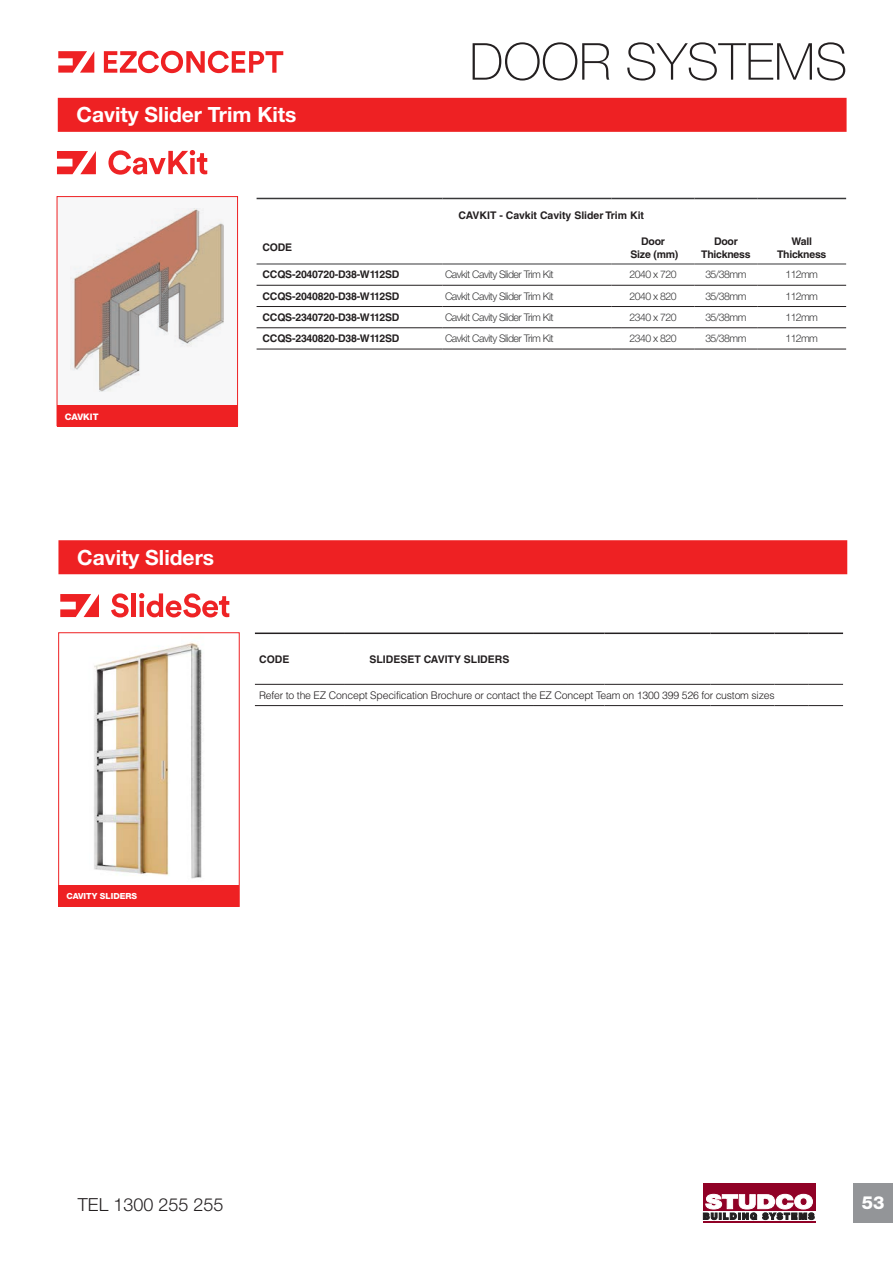
<style>
.page{position:relative;width:893px;height:1263px;background:#fff}
.page>*{position:absolute;margin:0;border:0;box-sizing:border-box;transform-origin:0 0}
.t1{font:100 51px "Helvetica Neue LT Std";color:#231f20}
.t2{font:700 21px "Helvetica Neue LT Std";color:#fff}
.t3{font:300 18px "Helvetica Neue LT Std";color:#231f20}
.t4{font:800 18px "Helvetica Neue LT Std";color:#fff}
.t5{font:300 10.5px "Helvetica Neue LT Std";letter-spacing:-.05em;color:#383839}
.t6{font:700 10.5px/12.6px "Helvetica LT Std";letter-spacing:-.02em;color:#231f20;text-align:center}
.t7{font:300 10.5px "Helvetica LT Std";letter-spacing:-.02em;color:#231f20}
.t8{font:700 10.5px "Helvetica LT Std";color:#231f20}
.t9{font:800 9px "Helvetica Neue LT Std";color:#fff}
.t10{font:800 8.4px "Helvetica Neue LT Std";color:#fff}
</style>
<div class="page">
<div style="left:853px;top:1183px;width:40px;height:40px;background:#939598"></div>
<div style="left:703px;top:1183px;width:112px;height:27px;background:#900126"></div>
<hr style="left:703px;top:1221px;width:112px;height:1px;background:#900126">
<svg style="left:703px;top:1194px;width:111px;height:26px"></svg>
<div style="left:58px;top:98px;width:789px;height:34px;background:#ee2123"></div>
<div style="left:58px;top:540px;width:789px;height:34px;background:#ee2123"></div>
<div style="left:57px;top:196px;width:181px;height:230px;background:#f7f7f8;border:1px solid #ee2123"></div>
<div style="left:57px;top:406px;width:181px;height:21px;background:#ee2123"></div>
<img style="left:72px;top:208px;width:151px;height:183px">
<svg style="left:57px;top:151px;width:39px;height:23px"></svg>
<svg style="left:108px;top:150px;width:99px;height:25px"></svg>
<hr style="left:257px;top:264px;width:186px;height:1px;background:#383839">
<hr style="left:443px;top:264px;width:169px;height:1px;background:#383839">
<hr style="left:612px;top:264px;width:83px;height:1px;background:#383839">
<hr style="left:695px;top:264px;width:62px;height:1px;background:#383839">
<hr style="left:757px;top:264px;width:89px;height:1px;background:#383839">
<hr style="left:257px;top:198px;width:186px;height:1px;background:#383839">
<hr style="left:443px;top:198px;width:169px;height:1px;background:#383839">
<hr style="left:612px;top:198px;width:83px;height:1px;background:#383839">
<hr style="left:695px;top:198px;width:62px;height:1px;background:#383839">
<hr style="left:757px;top:198px;width:89px;height:1px;background:#383839">
<hr style="left:257px;top:349px;width:186px;height:1px;background:#231f20">
<hr style="left:443px;top:349px;width:169px;height:1px;background:#231f20">
<hr style="left:612px;top:349px;width:83px;height:1px;background:#231f20">
<hr style="left:695px;top:349px;width:62px;height:1px;background:#231f20">
<hr style="left:757px;top:349px;width:89px;height:1px;background:#231f20">
<hr style="left:257px;top:285px;width:186px;height:1px;background:#231f20">
<hr style="left:443px;top:285px;width:169px;height:1px;background:#231f20">
<hr style="left:612px;top:285px;width:83px;height:1px;background:#231f20">
<hr style="left:695px;top:285px;width:62px;height:1px;background:#231f20">
<hr style="left:757px;top:285px;width:89px;height:1px;background:#231f20">
<hr style="left:257px;top:306px;width:186px;height:1px;background:#231f20">
<hr style="left:443px;top:306px;width:169px;height:1px;background:#231f20">
<hr style="left:612px;top:306px;width:83px;height:1px;background:#231f20">
<hr style="left:695px;top:306px;width:62px;height:1px;background:#231f20">
<hr style="left:757px;top:306px;width:89px;height:1px;background:#231f20">
<hr style="left:257px;top:327px;width:186px;height:1px;background:#231f20">
<hr style="left:443px;top:327px;width:169px;height:1px;background:#231f20">
<hr style="left:612px;top:327px;width:83px;height:1px;background:#231f20">
<hr style="left:695px;top:327px;width:62px;height:1px;background:#231f20">
<hr style="left:757px;top:327px;width:89px;height:1px;background:#231f20">
<img style="left:94px;top:642px;width:108px;height:237px">
<div style="left:58px;top:632px;width:181px;height:274px;border:1px solid #ee2123"></div>
<div style="left:59px;top:885px;width:180px;height:21px;background:#ee2123"></div>
<hr style="left:60px;top:582px;width:47px;height:1px;background:#000">
<hr style="left:61px;top:767px;width:47px;height:1px;background:#000">
<svg style="left:60px;top:594px;width:39px;height:23px"></svg>
<svg style="left:111px;top:593px;width:18px;height:24px"></svg>
<div style="left:131px;top:593px;width:5px;height:24px;background:#ee2325"></div>
<svg style="left:139px;top:593px;width:90px;height:24px"></svg>
<hr style="left:255px;top:632px;width:90px;height:2px;background:#231f20">
<hr style="left:345px;top:632px;width:189px;height:2px;background:#231f20">
<hr style="left:534px;top:632px;width:34px;height:2px;background:#231f20">
<hr style="left:568px;top:632px;width:37px;height:2px;background:#231f20">
<hr style="left:605px;top:632px;width:106px;height:2px;background:#231f20">
<hr style="left:711px;top:632px;width:32px;height:2px;background:#231f20">
<hr style="left:743px;top:632px;width:31px;height:2px;background:#231f20">
<hr style="left:774px;top:632px;width:35px;height:2px;background:#231f20">
<hr style="left:809px;top:632px;width:34px;height:2px;background:#231f20">
<hr style="left:255px;top:684px;width:90px;height:1px;background:#231f20">
<hr style="left:345px;top:684px;width:189px;height:1px;background:#231f20">
<hr style="left:534px;top:684px;width:34px;height:1px;background:#231f20">
<hr style="left:568px;top:684px;width:37px;height:1px;background:#231f20">
<hr style="left:605px;top:684px;width:106px;height:1px;background:#231f20">
<hr style="left:711px;top:684px;width:32px;height:1px;background:#231f20">
<hr style="left:743px;top:684px;width:31px;height:1px;background:#231f20">
<hr style="left:774px;top:684px;width:35px;height:1px;background:#231f20">
<hr style="left:809px;top:684px;width:34px;height:1px;background:#231f20">
<hr style="left:255px;top:705px;width:90px;height:1px;background:#231f20">
<hr style="left:345px;top:705px;width:189px;height:1px;background:#231f20">
<hr style="left:534px;top:705px;width:34px;height:1px;background:#231f20">
<hr style="left:568px;top:705px;width:37px;height:1px;background:#231f20">
<hr style="left:605px;top:705px;width:106px;height:1px;background:#231f20">
<hr style="left:711px;top:705px;width:32px;height:1px;background:#231f20">
<hr style="left:743px;top:705px;width:31px;height:1px;background:#231f20">
<hr style="left:774px;top:705px;width:35px;height:1px;background:#231f20">
<hr style="left:809px;top:705px;width:34px;height:1px;background:#231f20">
<svg style="left:58px;top:51px;width:36px;height:22px"></svg>
<svg style="left:104px;top:51px;width:179px;height:22px"></svg>
<h2 class="t2" style="left:77px;top:102px;width:222px">Cavity Slider Trim Kits</h2>
<h1 class="t1" style="left:469px;top:32px;width:379px">DOOR SYSTEMS</h1>
<p class="t8" style="left:459px;top:209px;width:187px">CAVKIT - Cavkit Cavity Slider Trim Kit</p>
<p class="t9" style="left:65px;top:411px;width:35px">CAVKIT</p>
<p class="t6" style="left:263px;top:241px;width:31px">CODE</p>
<p class="t6" style="left:630px;top:235px;width:50px">Door<br>Size (mm)</p>
<p class="t6" style="left:701px;top:235px;width:51px">Door<br>Thickness</p>
<p class="t6" style="left:777px;top:235px;width:51px">Wall<br>Thickness</p>
<p class="t6" style="left:263px;top:268px;width:138px">CCQS-2040720-D38-W112SD</p>
<p class="t5" style="left:445px;top:268px;width:110px">Cavkit Cavity Slider Trim Kit</p>
<p class="t5" style="left:630px;top:268px;width:49px">2040 x 720</p>
<p class="t5" style="left:705px;top:268px;width:43px">35/38mm</p>
<p class="t5" style="left:785px;top:268px;width:34px">112mm</p>
<p class="t6" style="left:263px;top:289px;width:138px">CCQS-2040820-D38-W112SD</p>
<p class="t5" style="left:445px;top:289px;width:110px">Cavkit Cavity Slider Trim Kit</p>
<p class="t5" style="left:630px;top:289px;width:49px">2040 x 820</p>
<p class="t5" style="left:705px;top:289px;width:43px">35/38mm</p>
<p class="t5" style="left:785px;top:289px;width:34px">112mm</p>
<p class="t6" style="left:263px;top:311px;width:138px">CCQS-2340720-D38-W112SD</p>
<p class="t5" style="left:445px;top:311px;width:110px">Cavkit Cavity Slider Trim Kit</p>
<p class="t5" style="left:630px;top:311px;width:49px">2340 x 720</p>
<p class="t5" style="left:705px;top:311px;width:43px">35/38mm</p>
<p class="t5" style="left:785px;top:311px;width:34px">112mm</p>
<p class="t6" style="left:263px;top:332px;width:138px">CCQS-2340820-D38-W112SD</p>
<p class="t5" style="left:445px;top:332px;width:110px">Cavkit Cavity Slider Trim Kit</p>
<p class="t5" style="left:630px;top:332px;width:49px">2340 x 820</p>
<p class="t5" style="left:705px;top:332px;width:43px">35/38mm</p>
<p class="t5" style="left:785px;top:332px;width:34px">112mm</p>
<h2 class="t2" style="left:77px;top:544px;width:138px">Cavity Sliders</h2>
<p class="t6" style="left:259px;top:653px;width:32px">CODE</p>
<p class="t8" style="left:369px;top:653px;width:141px">SLIDESET CAVITY SLIDERS</p>
<p class="t7" style="left:259px;top:688px;width:517px">Refer to the EZ Concept Specification Brochure or contact the EZ Concept Team on 1300 399 526 for custom sizes</p>
<p class="t10" style="left:66px;top:891px;width:72px">CAVITY SLIDERS</p>
<h3 class="t3" style="left:78px;top:1194px;width:147px">TEL 1300 255 255</h3>
<h3 class="t4" style="left:862px;top:1192px;width:24px">53</h3>
</div>
